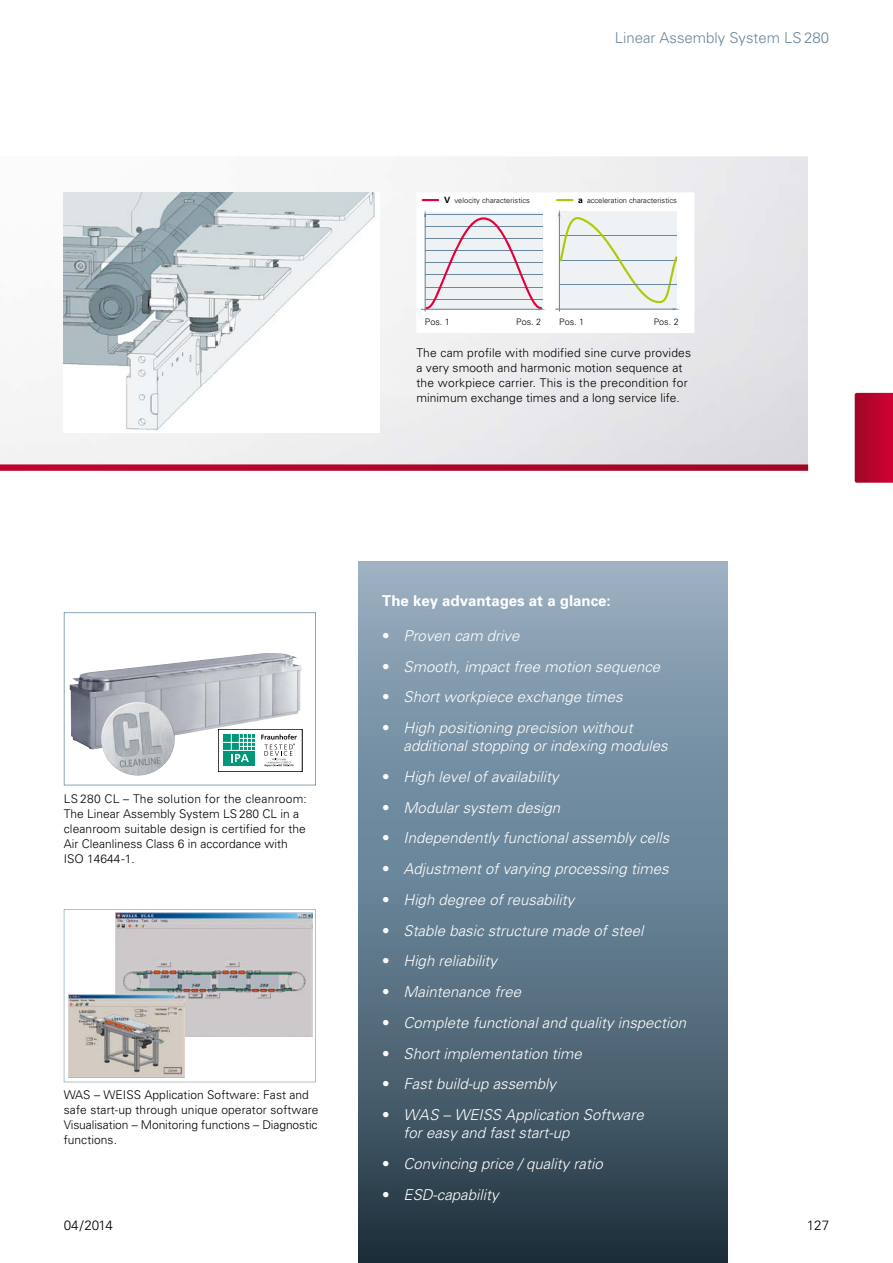
<style>
.page{position:relative;width:893px;height:1263px;background:#fff}
.page>*{position:absolute;margin:0;border:0;box-sizing:border-box;transform-origin:0 0}
.t1{font:italic 300 15px/18px "Univers";color:#fff}
.t2{font:700 15px "Univers";color:#fff}
.t3{font:300 15px "Univers";color:#6b879c}
.t4{font:300 13.5px "Univers";letter-spacing:-.01em;color:#000}
.t5{font:300 12px/15px "Univers";letter-spacing:.01em;color:#000}
.t6{font:300 9px "Univers";color:#000}
.t7{font:700 8.55px "Univers";color:#000}
.t8{font:300 7.5px "Univers";color:#000}
.s1{font-style:normal}
</style>
<div class="page">
<svg style="left:855px;top:393px;width:38px;height:90px;background:#b7042d"></svg>
<svg style="left:0;top:464px;width:808px;height:7px;background:#b51a3c"></svg>
<svg style="left:359px;top:561px;width:368px;height:702px;background:#607889"></svg>
<svg style="left:416px;top:192px;width:278px;height:141px"></svg>
<img style="left:64px;top:192px;width:315px;height:239px">
<svg style="left:64px;top:909px;width:252px;height:173px"></svg>
<svg style="left:64px;top:612px;width:252px;height:173px"></svg>
<img style="left:115px;top:913px;width:198px;height:123px">
<img style="left:68px;top:994px;width:117px;height:84px">
<p class="t3" style="left:615px;top:29px;width:216px">Linear Assembly System LS 280</p>
<p class="t7" style="left:444px;top:194px;width:8px">V</p>
<p class="t7" style="left:578px;top:194px;width:6px">a</p>
<p class="t8" style="left:455px;top:196px;width:77px">velocity characteristics</p>
<p class="t8" style="left:587px;top:196px;width:91px">acceleration characteristics</p>
<p class="t6" style="left:425px;top:316px;width:27px">Pos. 1</p>
<p class="t6" style="left:516px;top:316px;width:27px">Pos. 2</p>
<p class="t6" style="left:559px;top:316px;width:27px">Pos. 1</p>
<p class="t6" style="left:654px;top:316px;width:27px">Pos. 2</p>
<p class="t5" style="left:416px;top:345px;width:276px">The cam profile with modified sine curve pro vides a very smooth and harmonic motion sequence at the workpiece carrier. This is the precondition for minimum exchange times and a long service life.</p>
<p class="t5" style="left:64px;top:791px;width:245px">LS 280 CL – The solution for the cleanroom:<br>The Linear Assembly System LS 280 CL in a cleanroom suitable design is certified for the Air Cleanliness Class 6 in accordance with ISO 14644-1.</p>
<p class="t5" style="left:64px;top:1087px;width:256px">WAS – WEISS Application Software: Fast and safe start-up through unique operator software Visualisation – Monitoring functions – Diagnostic functions.</p>
<p class="t2" style="left:382px;top:591px;width:230px">The key advantages at a glance:</p>
<p class="t1" style="left:382px;top:626px;width:139px"><span class="s1">•</span> Proven cam drive</p>
<p class="t1" style="left:382px;top:657px;width:280px"><span class="s1">•</span> Smooth, impact free motion sequence</p>
<p class="t1" style="left:382px;top:688px;width:242px"><span class="s1">•</span> Short workpiece exchange times</p>
<p class="t1" style="left:403px;top:718px;width:266px;text-indent:-21px"><span class="s1">•</span> High positioning precision without additional stopping or indexing modules</p>
<p class="t1" style="left:382px;top:767px;width:178px"><span class="s1">•</span> High level of availability</p>
<p class="t1" style="left:382px;top:798px;width:179px"><span class="s1">•</span> Modular system design</p>
<p class="t1" style="left:382px;top:829px;width:289px"><span class="s1">•</span> Independently functional assembly cells</p>
<p class="t1" style="left:382px;top:859px;width:288px"><span class="s1">•</span> Adjustment of varying processing times</p>
<p class="t1" style="left:382px;top:890px;width:194px"><span class="s1">•</span> High degree of reusability</p>
<p class="t1" style="left:382px;top:921px;width:263px"><span class="s1">•</span> Stable basic structure made of steel</p>
<p class="t1" style="left:382px;top:952px;width:116px"><span class="s1">•</span> High reliability</p>
<p class="t1" style="left:382px;top:982px;width:140px"><span class="s1">•</span> Maintenance free</p>
<p class="t1" style="left:382px;top:1013px;width:305px"><span class="s1">•</span> Complete functional and quality inspection</p>
<p class="t1" style="left:382px;top:1044px;width:201px"><span class="s1">•</span> Short implementation time</p>
<p class="t1" style="left:382px;top:1075px;width:175px"><span class="s1">•</span> Fast build-up assembly</p>
<p class="t1" style="left:403px;top:1105px;width:242px;text-indent:-21px"><span class="s1">•</span> WAS – WEISS Application Software for easy and fast start-up</p>
<p class="t1" style="left:382px;top:1154px;width:222px"><span class="s1">•</span> Convincing price / quality ratio</p>
<p class="t1" style="left:382px;top:1185px;width:118px"><span class="s1">•</span> ESD-capability</p>
<p class="t4" style="left:64px;top:1217px;width:51px">04/2014</p>
<p class="t4" style="left:807px;top:1217px;width:24px">127</p>
</div>
